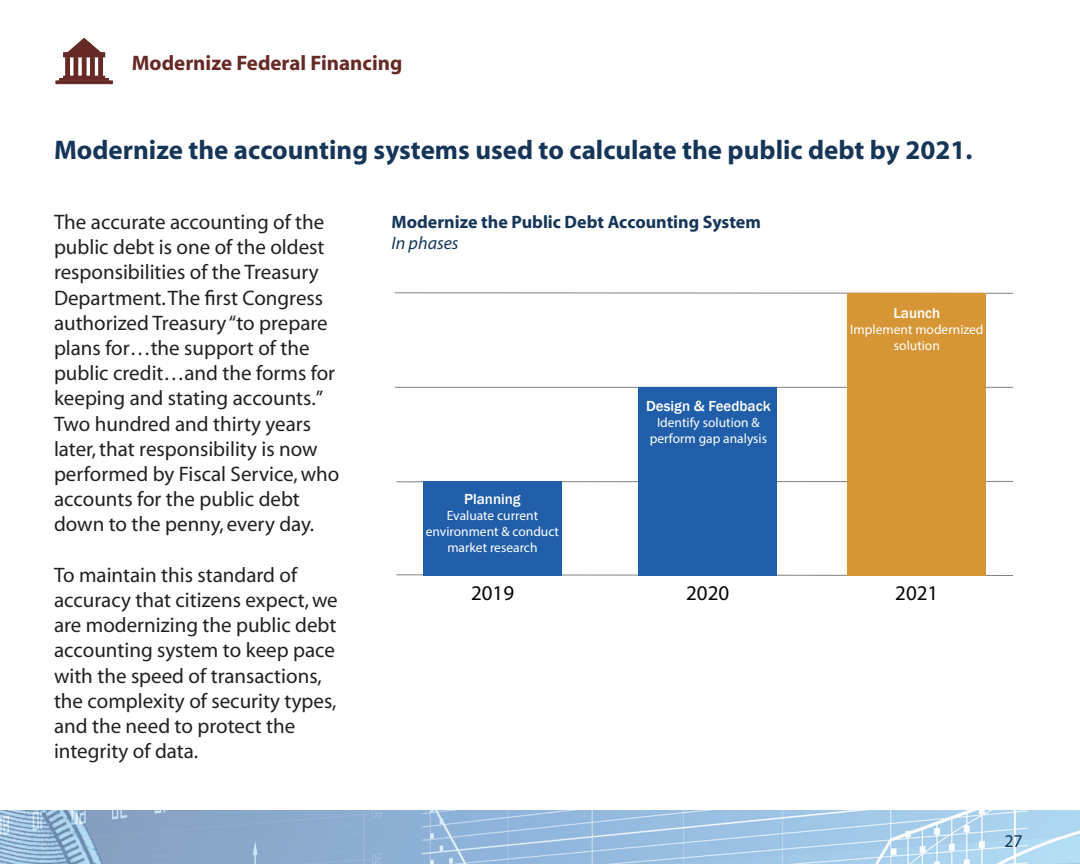
<style>
.page{position:relative;width:1080px;height:864px;background:#fff}
.page>*{position:absolute;margin:0;border:0;box-sizing:border-box;transform-origin:0 0}
.t1{font:700 27px "Myriad";color:#153559}
.t2{font:21px/25.2px "Myriad";color:#231f20}
.t3{font:700 21px "Myriad";color:#662924}
.t4{font:21px "Myriad Pro";color:#040503}
.t5{font:700 18px "Myriad";color:#153559}
.t6{font:italic 18px "Myriad";color:#153559}
.t7{font:18px "Myriad";color:#153559}
.t8{font:500 15px "Franklin Gothic";color:#fff}
.t9{font:13.5px/16.2px "Myriad Pro";color:#fff;text-align:center}
</style>
<div class="page">
<img style="left:0;top:810px;width:1080px;height:54px">
<svg style="left:67px;top:38px;width:34px;height:15px"></svg>
<div style="left:63px;top:53px;width:42px;height:4px;background:#672924;border:1px solid #672924"></div>
<div style="left:63px;top:76px;width:42px;height:3px;background:#672924;border:1px solid #672924"></div>
<div style="left:60px;top:78px;width:49px;height:3px;background:#672924;border:1px solid #672924"></div>
<div style="left:56px;top:81px;width:57px;height:3px;background:#672924;border:1px solid #672924"></div>
<div style="left:66px;top:56px;width:4px;height:21px;background:#672924;border:1px solid #672924"></div>
<div style="left:74px;top:56px;width:4px;height:21px;background:#672924;border:1px solid #672924"></div>
<div style="left:82px;top:56px;width:4px;height:21px;background:#672924;border:1px solid #672924"></div>
<div style="left:90px;top:56px;width:4px;height:21px;background:#672924;border:1px solid #672924"></div>
<div style="left:99px;top:56px;width:4px;height:21px;background:#672924;border:1px solid #672924"></div>
<svg style="left:396px;top:574px;width:617px;height:2px"></svg>
<hr style="left:396px;top:481px;width:617px;height:1px;background:#808180">
<hr style="left:395px;top:387px;width:618px;height:1px;background:#808180">
<svg style="left:394px;top:292px;width:619px;height:2px"></svg>
<div style="left:423px;top:481px;width:139px;height:95px;background:#215ea9"></div>
<div style="left:638px;top:387px;width:139px;height:189px;background:#215ea9"></div>
<div style="left:847px;top:293px;width:139px;height:283px;background:#d69635"></div>
<p class="t3" style="left:132px;top:52px;width:272px">Modernize Federal Financing</p>
<p class="t1" style="left:54px;top:136px;width:920px">Modernize the accounting systems used to calculate the public debt by 2021.</p>
<p class="t2" style="left:54px;top:210px;width:287px">The accurate accounting of the public debt is one of the oldest responsibilities of the Treasury<br>Department. The first Congress authorized Treasury “to prepare plans for…the support of the public credit…and the forms for keeping and stating accounts.”<br>Two hundred and thirty years later, that responsibility is now performed by Fiscal Service, who accounts for the public debt down to the penny, every day.</p>
<p class="t2" style="left:54px;top:563px;width:285px">To maintain this standard of accuracy that citizens expect, we are modernizing the public debt accounting system to keep pace with the speed of transactions, the complexity of security types, and the need to protect the integrity of data.</p>
<p class="t5" style="left:392px;top:212px;width:371px">Modernize the Public Debt Accounting System</p>
<p class="t6" style="left:392px;top:234px;width:69px">In phases</p>
<p class="t8" style="left:464px;top:489px;width:58px">Planning</p>
<p class="t9" style="left:426px;top:507px;width:135px">Evaluate current environment &amp; conduct market research</p>
<p class="t8" style="left:646px;top:396px;width:126px">Design &amp; Feedback</p>
<p class="t9" style="left:650px;top:414px;width:119px">Identify solution &amp; perform gap analysis</p>
<p class="t8" style="left:893px;top:303px;width:48px">Launch</p>
<p class="t9" style="left:850px;top:321px;width:135px">Implement modernized solution</p>
<p class="t4" style="left:471px;top:580px;width:45px">2019</p>
<p class="t4" style="left:686px;top:580px;width:45px">2020</p>
<p class="t4" style="left:895px;top:580px;width:45px">2021</p>
<p class="t7" style="left:1004px;top:832px;width:20px">27</p>
</div>
